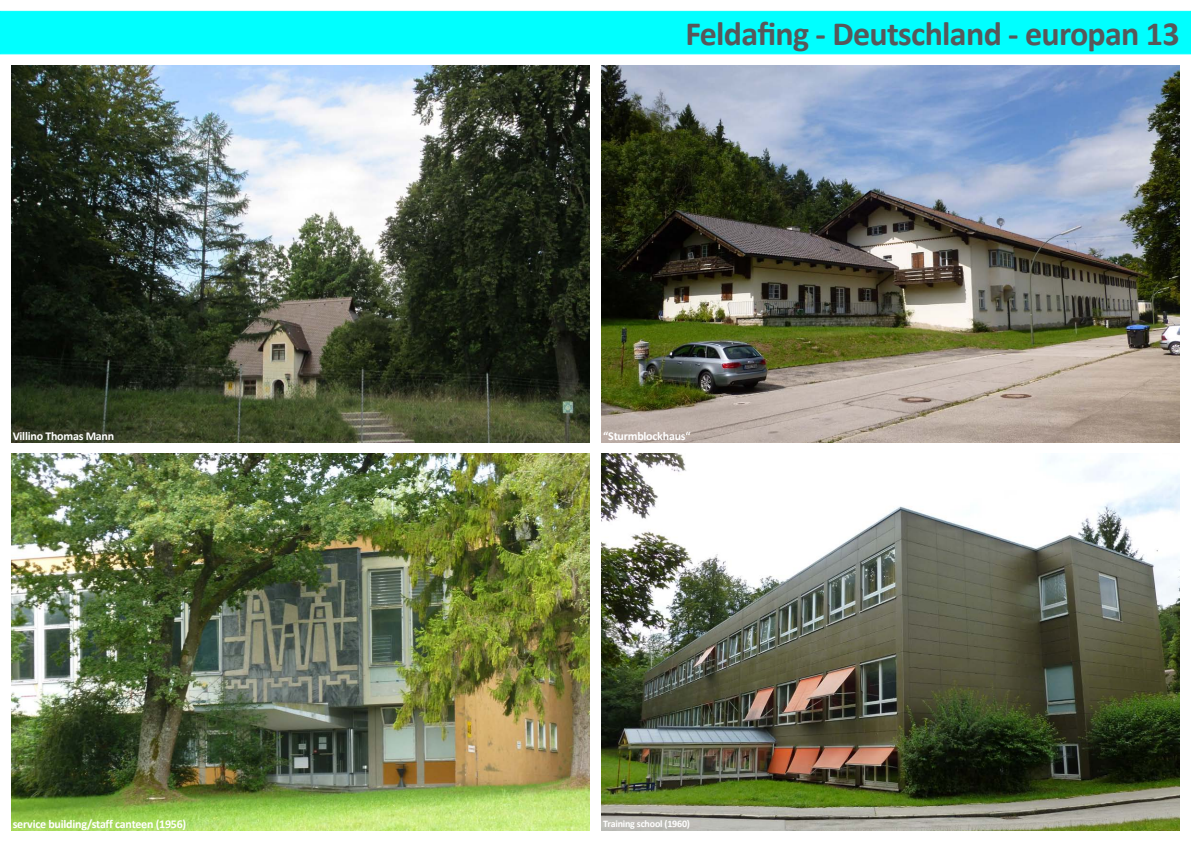
<style>
.page{position:relative;width:1191px;height:842px;background:#fff}
.page>*{position:absolute;margin:0;border:0;box-sizing:border-box;transform-origin:0 0}
.t1{font:700 34px "Calibri";letter-spacing:-.02em;color:#57585a}
.t2{font:700 12px "Calibri";letter-spacing:-.02em;color:#fff}
.t3{font:700 10px "Calibri";letter-spacing:-.02em;color:#fff}
</style>
<div class="page">
<div style="left:0;top:11px;width:1191px;height:43px;background:#0ff;border:1px solid #0ff"></div>
<img style="left:11px;top:65px;width:579px;height:377px">
<img style="left:11px;top:454px;width:579px;height:377px">
<img style="left:601px;top:65px;width:578px;height:377px">
<img style="left:601px;top:454px;width:578px;height:377px">
<p class="t2" style="left:13px;top:428px;width:103px">Villino Thomas Mann</p>
<p class="t2" style="left:13px;top:817px;width:175px">service building/staff canteen (1956)</p>
<h1 class="t1" style="left:685px;top:13px;width:496px">Feldafing - Deutschland - europan 13</h1>
<p class="t2" style="left:603px;top:428px;width:89px">“Sturmblockhaus“</p>
<p class="t3" style="left:603px;top:817px;width:88px">Training school (1960)</p>
</div>
